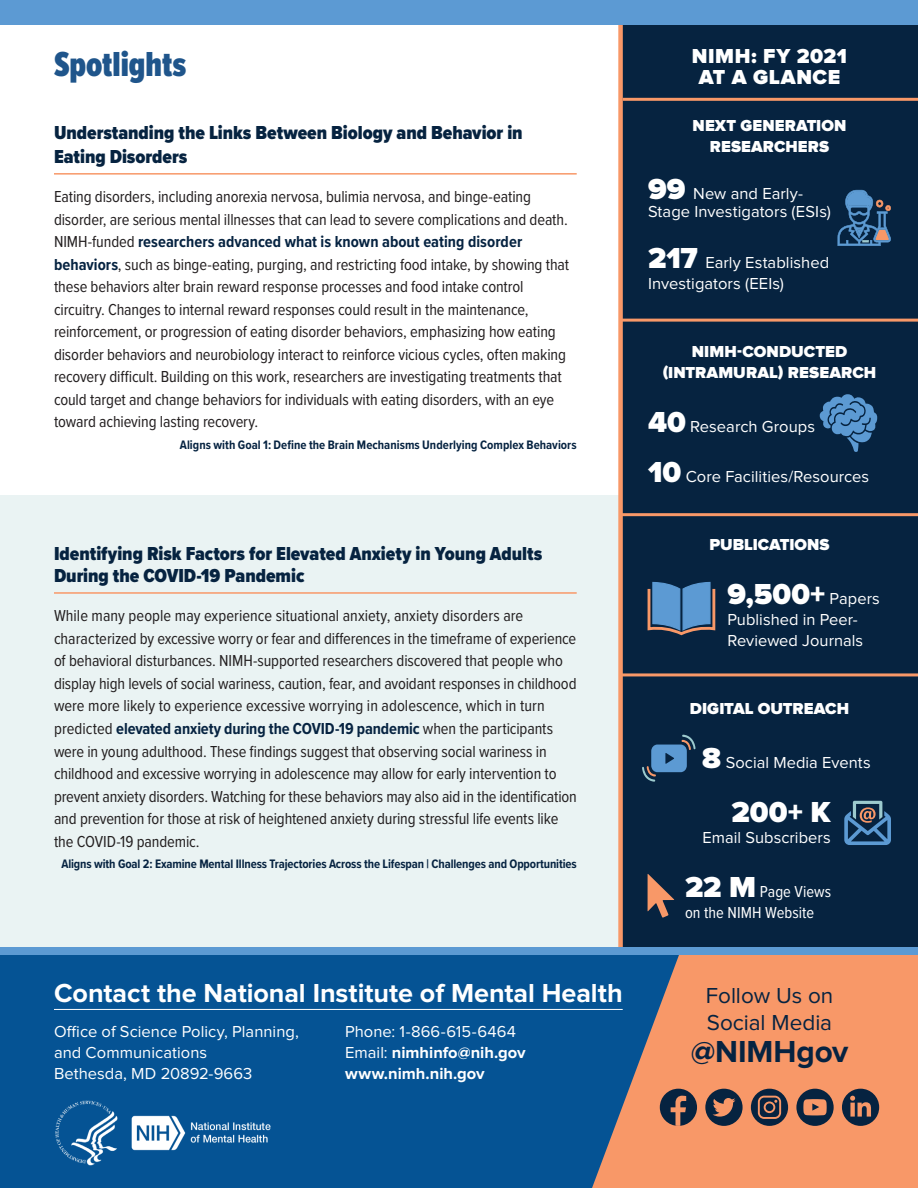
<style>
.page{position:relative;width:918px;height:1188px;background:#fff}
.page>*{position:absolute;margin:0;border:0;box-sizing:border-box;transform-origin:0 0}
.t1{font:900 36px "Proxima Nova Ex Cn";color:#1f558b}
.t2{font:700 31.5px "Proxima Nova";color:#062341}
.t3{font:900 30px "Proxima Nova";letter-spacing:.005em;color:#fff}
.t4{font:700 27px "Proxima Nova";letter-spacing:-.005em;color:#fff}
.t5{font:22.5px/27px "Proxima Nova";color:#062341}
.t6{font:900 21px/21px "Proxima Nova";letter-spacing:.025em;color:#fff;text-align:center}
.t7{font:900 19.5px/22.5px "Proxima Nova Cond";color:#062340}
.t8{font:16.5px/22.5px "Proxima Nova Cond";letter-spacing:-.01em;color:#231f20}
.t9{font:16.5px/21px "Proxima Nova";letter-spacing:.005em;color:#fff}
.t10{font:900 16.5px/21px "Proxima Nova";letter-spacing:.005em;color:#fff;text-align:center}
.t11{font:700 16.5px "Proxima Nova";color:#fff}
.t12{font:16.5px/21px "Proxima Nova Cond";letter-spacing:.005em;color:#fff}
.t13{font:700 12.75px "Proxima Nova Cond";letter-spacing:-.01em;color:#062341}
.s1{font-weight:700;color:#062341}
.s2{font-weight:400}
.s3{font-weight:900;font-size:30px}
.s4{font-weight:400;font-size:16.5px}
.s5{font-family:"Proxima Nova";font-weight:900;font-size:30px}
</style>
<div class="page">
<div style="left:0;top:495px;width:637px;height:459px;background:#eaf3f3"></div>
<div style="left:621px;top:25px;width:297px;height:940px;background:#062340"></div>
<div style="left:0;top:951px;width:918px;height:237px;background:#055394"></div>
<svg style="left:592px;top:954px;width:326px;height:234px;background:#d48e6e"></svg>
<div style="left:618px;top:0;width:5px;height:951px;background:#f89868"></div>
<hr style="left:54px;top:592px;width:523px;height:2px;background:#f89868">
<hr style="left:54px;top:1009px;width:569px;height:1px;background:#fff">
<img style="left:55px;top:1100px;width:216px;height:66px">
<div style="left:796px;top:1089px;width:38px;height:37px;background:#062340;border-radius:50%"></div>
<svg style="left:803px;top:1099px;width:24px;height:16px"></svg>
<div style="left:842px;top:1089px;width:37px;height:37px;background:#062340;border-radius:50%"></div>
<svg style="left:850px;top:1096px;width:21px;height:21px"></svg>
<div style="left:660px;top:1089px;width:37px;height:37px;background:#062340;border-radius:50%"></div>
<svg style="left:671px;top:1096px;width:15px;height:30px"></svg>
<div style="left:751px;top:1089px;width:37px;height:37px;background:#062340;border-radius:50%"></div>
<svg style="left:758px;top:1096px;width:23px;height:23px"></svg>
<div style="left:705px;top:1089px;width:38px;height:37px;background:#062340;border-radius:50%"></div>
<svg style="left:713px;top:1098px;width:22px;height:19px"></svg>
<div style="left:0;top:0;width:918px;height:25px;background:#5c9ad3"></div>
<hr style="left:621px;top:319px;width:297px;height:3px;background:#f89868">
<svg style="left:838px;top:190px;width:53px;height:56px"></svg>
<svg style="left:820px;top:394px;width:57px;height:58px"></svg>
<svg style="left:642px;top:735px;width:54px;height:47px"></svg>
<svg style="left:844px;top:801px;width:47px;height:44px"></svg>
<svg style="left:648px;top:874px;width:26px;height:44px"></svg>
<svg style="left:647px;top:581px;width:69px;height:55px"></svg>
<div style="left:0;top:947px;width:918px;height:7px;background:#5c9ad3"></div>
<hr style="left:621px;top:513px;width:297px;height:3px;background:#f89868">
<hr style="left:621px;top:673px;width:297px;height:3px;background:#f89868">
<hr style="left:54px;top:173px;width:523px;height:2px;background:#f89868">
<hr style="left:623px;top:98px;width:295px;height:3px;background:#f89868">
<h1 class="t1" style="left:54px;top:47px;width:134px">Spotlights</h1>
<h3 class="t7" style="left:54px;top:121px;width:470px;line-height:24px">Understanding the Links Between Biology and Behavior in<br>Eating Disorders</h3>
<p class="t8" style="left:54px;top:185px;width:517px">Eating disorders, including anorexia nervosa, bulimia nervosa, and binge-eating disorder, are serious mental illnesses that can lead to severe complications and death.<br>NIMH-funded <span class="s1">researchers advanced what is known about eating disorder behaviors</span>, such as binge-eating, purging, and restricting food intake, by showing that these behaviors alter brain reward response processes and food intake control circuitry. Changes to internal reward responses could result in the maintenance, reinforcement, or progression of eating disorder behaviors, emphasizing how eating disorder behaviors and neurobiology interact to reinforce vicious cycles, often making recovery difficult. Building on this work, researchers are investigating treatments that could target and change behaviors for individuals with eating disorders, with an eye toward achieving lasting recovery.</p>
<p class="t13" style="left:180px;top:435px;width:398px">Aligns with Goal 1: Define the Brain Mechanisms Underlying Complex Behaviors</p>
<h3 class="t7" style="left:54px;top:542px;width:490px">Identifying Risk Factors for Elevated Anxiety in Young Adults<br>During the COVID-19 Pandemic</h3>
<p class="t8" style="left:54px;top:604px;width:524px">While many people may experience situational anxiety, anxiety disorders are characterized by excessive worry or fear and differences in the timeframe of experience of behavioral disturbances. NIMH-supported researchers discovered that people who display high levels of social wariness, caution, fear, and avoidant responses in childhood were more likely to experience excessive worrying in adolescence, which in turn predicted <span class="s1">elevated anxiety during the COVID-19 pandemic</span> when the participants were in young adulthood. These findings suggest that observing social wariness in childhood and excessive worrying in adolescence may allow for early intervention to prevent anxiety disorders. Watching for these behaviors may also aid in the identification and prevention for those at risk of heightened anxiety during stressful life events like the COVID-19 pandemic.</p>
<p class="t13" style="left:61px;top:854px;width:517px">Aligns with Goal 2: Examine Mental Illness Trajectories Across the Lifespan | Challenges and Opportunities</p>
<h2 class="t4" style="left:54px;top:981px;width:570px">Contact the National Institute of Mental Health</h2>
<p class="t9" style="left:54px;top:1022px;width:246px">Office of Science Policy, Planning, and Communications</p>
<p class="t9" style="left:54px;top:1064px;width:200px">Bethesda, MD 20892-9663</p>
<p class="t9" style="left:345px;top:1022px;width:172px">Phone: 1-866-615-6464</p>
<p class="t11" style="left:345px;top:1045px;width:182px"><span class="s2">Email:</span> nimhinfo@nih.gov</p>
<p class="t11" style="left:345px;top:1066px;width:141px">www.nimh.nih.gov</p>
<p class="t6" style="left:692px;top:46px;width:157px">NIMH: FY 2021<br>AT A GLANCE</p>
<h3 class="t10" style="left:693px;top:115px;width:155px">NEXT GENERATION<br>RESEARCHERS</h3>
<p class="t9" style="left:648px;top:185px;width:184px;line-height:18px"><span class="s3">99</span> New and Early-<br>Stage Investigators (ESIs)</p>
<p class="t9" style="left:648px;top:253px;width:183px"><span class="s3">217</span> Early Established<br>Investigators (EEIs)</p>
<h3 class="t10" style="left:663px;top:342px;width:215px">NIMH-CONDUCTED (INTRAMURAL) RESEARCH</h3>
<p class="t9" style="left:648px;top:417px;width:169px"><span class="s3">40</span> Research Groups</p>
<p class="t9" style="left:648px;top:466px;width:223px"><span class="s3">10</span> Core Facilities/Resources</p>
<h3 class="t10" style="left:709px;top:535px;width:122px">PUBLICATIONS</h3>
<p class="t3" style="left:727px;top:580px;width:154px">9,500+ <span class="s4">Papers</span></p>
<p class="t9" style="left:727px;top:610px;width:137px">Published in Peer-<br>Reviewed Journals</p>
<h3 class="t10" style="left:690px;top:699px;width:161px">DIGITAL OUTREACH</h3>
<p class="t9" style="left:702px;top:753px;width:170px"><span class="s3">8</span> Social Media Events</p>
<p class="t3" style="left:731px;top:798px;width:101px">200+ K</p>
<p class="t9" style="left:703px;top:828px;width:130px">Email Subscribers</p>
<p class="t12" style="left:685px;top:880px;width:148px"><span class="s5">22 M</span> Page Views on the NIMH Website</p>
<p class="t5" style="left:706px;top:983px;width:129px">Follow Us on<br>Social Media</p>
<p class="t2" style="left:691px;top:1037px;width:159px">@NIMHgov</p>
</div>
